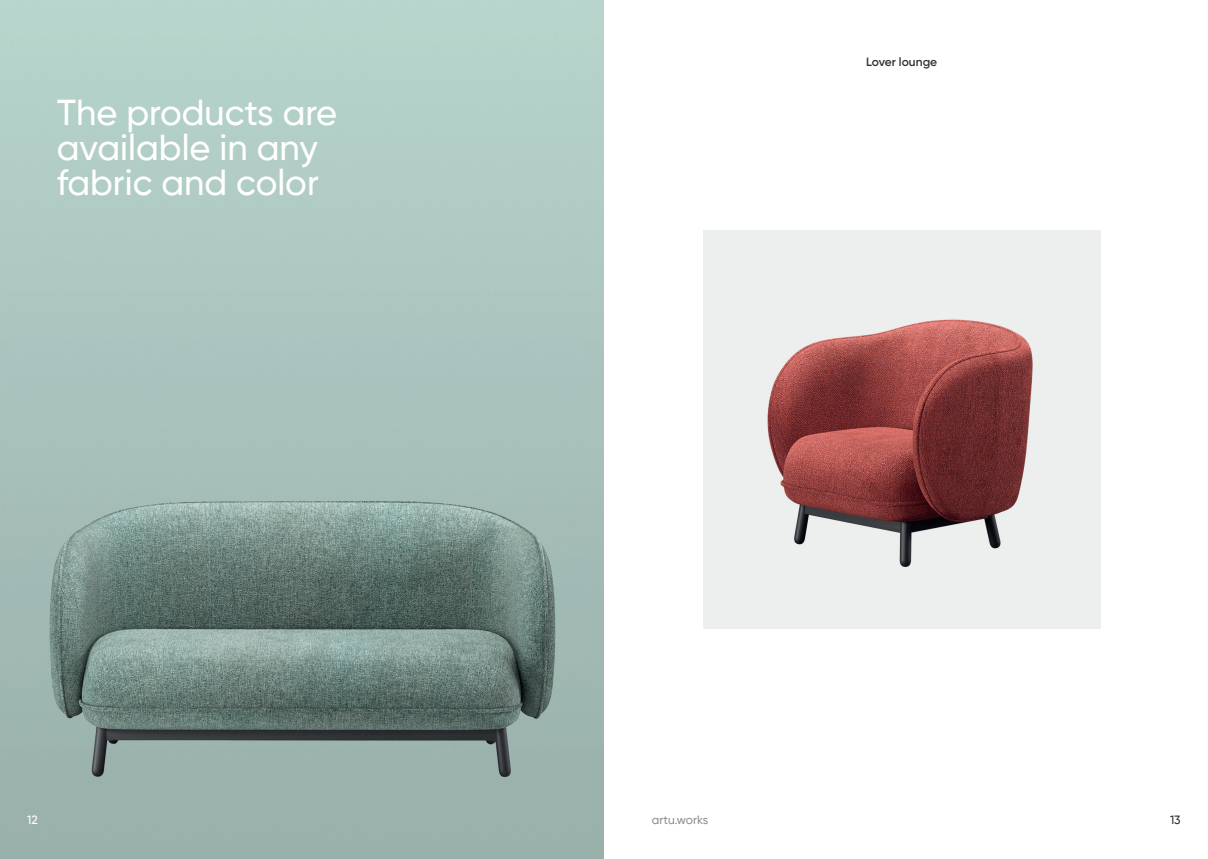
<style>
.page{position:relative;width:1208px;height:859px;background:#fff}
.page>*{position:absolute;margin:0;border:0;box-sizing:border-box;transform-origin:0 0}
.t1{font:500 36px/35px "Gilroy";color:#fff}
.t2{font:600 12px "Gilroy";color:#2e3236}
.t3{font:500 12px "Gilroy";color:#8e8e8e}
.t4{font:500 12px "Gilroy";color:#fff}
.t5{font:500 12px "Gilroy";color:#2e3236}
</style>
<div class="page">
<img style="left:703px;top:231px;width:397px;height:397px">
<img style="left:0;top:0;width:604px;height:859px">
<p class="t1" style="left:57px;top:95px;width:282px">The products are available in any fabric and color</p>
<p class="t2" style="left:866px;top:54px;width:72px">Lover lounge</p>
<p class="t4" style="left:27px;top:812px;width:12px">12</p>
<p class="t3" style="left:652px;top:812px;width:58px">artu.works</p>
<p class="t5" style="left:1170px;top:812px;width:12px">13</p>
</div>
